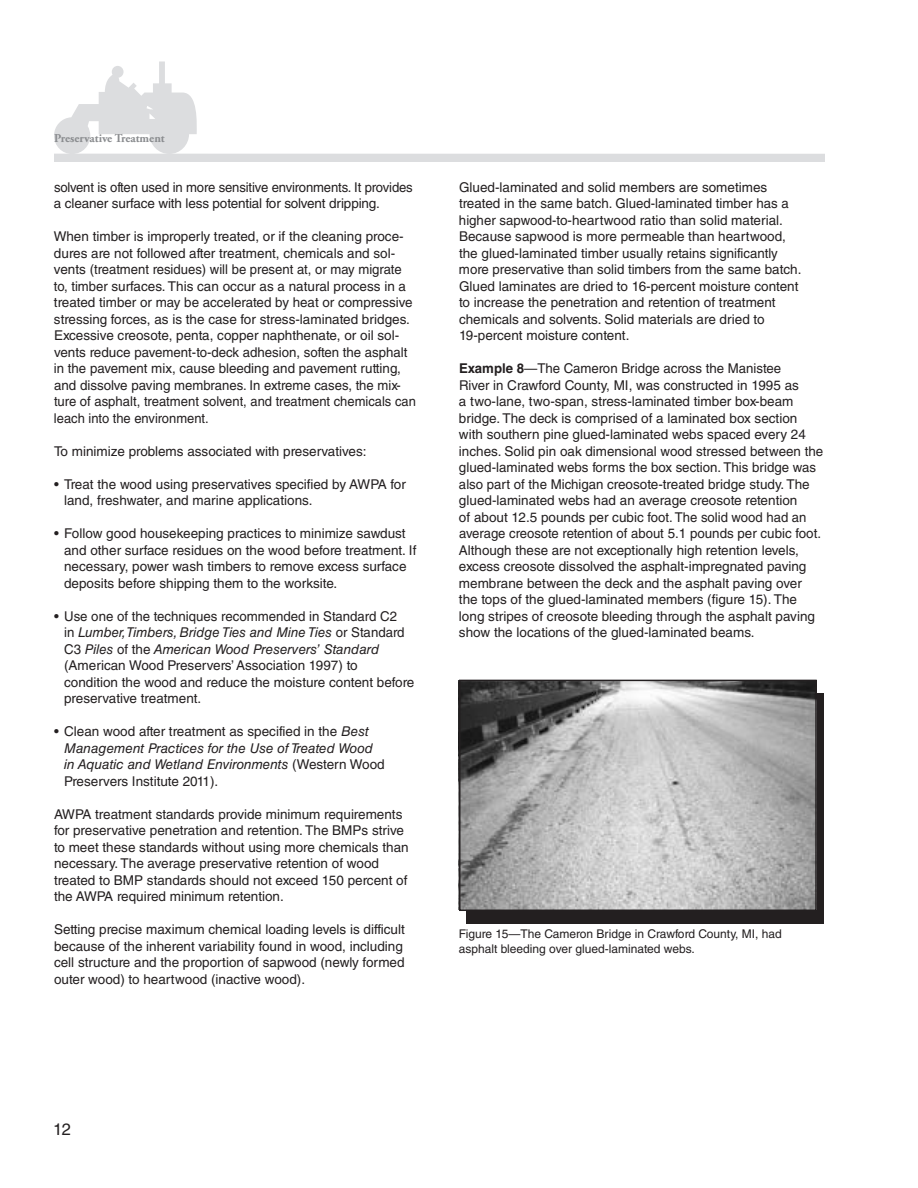
<style>
.page{position:relative;width:918px;height:1188px;background:#fff}
.page>*{position:absolute;margin:0;border:0;box-sizing:border-box;transform-origin:0 0}
.t1{font:16.5px "Helvetica LT Std";color:#231f20}
.t2{font:13.5px/16.5px "Helvetica LT Std";color:#231f20}
.t3{font:12px/14.2px "Helvetica LT Std";color:#231f20}
.t4{font:700 12px "Adobe Garamond Pro";color:#8a8c8f}
.s1{font-style:italic}
.s2{font-weight:700}
</style>
<div class="page">
<div style="left:54px;top:154px;width:771px;height:8px;background:#dcdddf"></div>
<svg style="left:54px;top:62px;width:144px;height:92px"></svg>
<div style="left:466px;top:693px;width:358px;height:231px;background:#231f20"></div>
<img style="left:462px;top:683px;width:352px;height:225px">
<div style="left:459px;top:680px;width:358px;height:231px;border:2px solid #231f20"></div>
<p class="t4" style="left:54px;top:131px;width:112px">Preservative Treatment</p>
<p class="t2" style="left:54px;top:179px;width:360px">solvent is often used in more sensitive environments. It provides a cleaner surface with less potential for solvent dripping.</p>
<p class="t2" style="left:54px;top:228px;width:363px">When timber is improperly treated, or if the cleaning proce&shy;dures are not followed after treatment, chemicals and sol&shy;vents (treatment residues) will be present at, or may migrate to, timber surfaces. This can occur as a natural process in a treated timber or may be accelerated by heat or compressive stressing forces, as is the case for stress-laminated bridges.<br>Excessive creosote, penta, copper naphthenate, or oil sol&shy;vents reduce pavement-to-deck adhesion, soften the asphalt in the pavement mix, cause bleeding and pavement rutting, and dissolve paving membranes. In extreme cases, the mix&shy;ture of asphalt, treatment solvent, and treatment chemicals can leach into the environment.</p>
<p class="t2" style="left:54px;top:443px;width:314px">To minimize problems associated with preservatives:</p>
<p class="t2" style="left:64px;top:476px;width:343px;text-indent:-10px">• Treat the wood using preservatives specified by AWPA for land, freshwater, and marine applications.</p>
<p class="t2" style="left:64px;top:525px;width:354px;text-indent:-10px">• Follow good housekeeping practices to minimize sawdust and other surface residues on the wood before treatment. If necessary, power wash timbers to remove excess surface deposits before shipping them to the worksite.</p>
<p class="t2" style="left:64px;top:608px;width:352px;text-indent:-10px">• Use one of the techniques recommended in Standard C2<br>in <span class="s1">Lumber,Timbers, Bridge Ties and Mine Ties</span> or Standard C3 <span class="s1">Piles</span> of the <span class="s1">American Wood Preservers’ Standard </span>(American Wood Preservers’ Association 1997) to condition the wood and reduce the moisture content before preservative treatment.</p>
<p class="t2" style="left:64px;top:723px;width:322px;text-indent:-10px">• Clean wood after treatment as specified in the <span class="s1">Best Management Practices for the Use of Treated Wood in Aquatic and Wetland Environments</span> (Western Wood Preservers Institute 2011).</p>
<p class="t2" style="left:54px;top:806px;width:356px">AWPA treatment standards provide minimum requirements for preservative penetration and retention. The BMPs strive to meet these standards without using more chemicals than necessary. The average preservative retention of wood treated to BMP standards should not exceed 150 percent of the AWPA required minimum retention.</p>
<p class="t2" style="left:54px;top:921px;width:352px">Setting precise maximum chemical loading levels is difficult because of the inherent variability found in wood, including cell structure and the proportion of sapwood (newly formed outer wood) to heartwood (inactive wood).</p>
<p class="t2" style="left:459px;top:179px;width:344px">Glued-laminated and solid members are sometimes treated in the same batch. Glued-laminated timber has a higher sapwood-to-heartwood ratio than solid material.<br>Because sapwood is more permeable than heartwood, the glued-laminated timber usually retains significantly more preservative than solid timbers from the same batch.<br>Glued laminates are dried to 16-percent moisture content to increase the penetration and retention of treatment chemicals and solvents. Solid materials are dried to 19-percent moisture content.</p>
<p class="t2" style="left:459px;top:360px;width:366px"><span class="s2">Example 8</span>—The Cameron Bridge across the Manistee<br>River in Crawford County, MI, was constructed in 1995 as<br>a two-lane, two-span, stress-laminated timber box-beam bridge. The deck is comprised of a laminated box section with southern pine glued-laminated webs spaced every 24 inches. Solid pin oak dimensional wood stressed between the glued-laminated webs forms the box section. This bridge was also part of the Michigan creosote-treated bridge study. The glued-laminated webs had an average creosote retention<br>of about 12.5 pounds per cubic foot. The solid wood had an average creosote retention of about 5.1 pounds per cubic foot.<br>Although these are not exceptionally high retention levels, excess creosote dissolved the asphalt-impregnated paving membrane between the deck and the asphalt paving over the tops of the glued-laminated members (figure 15). The long stripes of creosote bleeding through the asphalt paving show the locations of the glued-laminated beams.</p>
<p class="t3" style="left:459px;top:927px;width:325px">Figure 15—The Cameron Bridge in Crawford County, MI, had asphalt bleeding over glued-laminated webs.</p>
<p class="t1" style="left:53px;top:1119px;width:19px">12</p>
</div>
